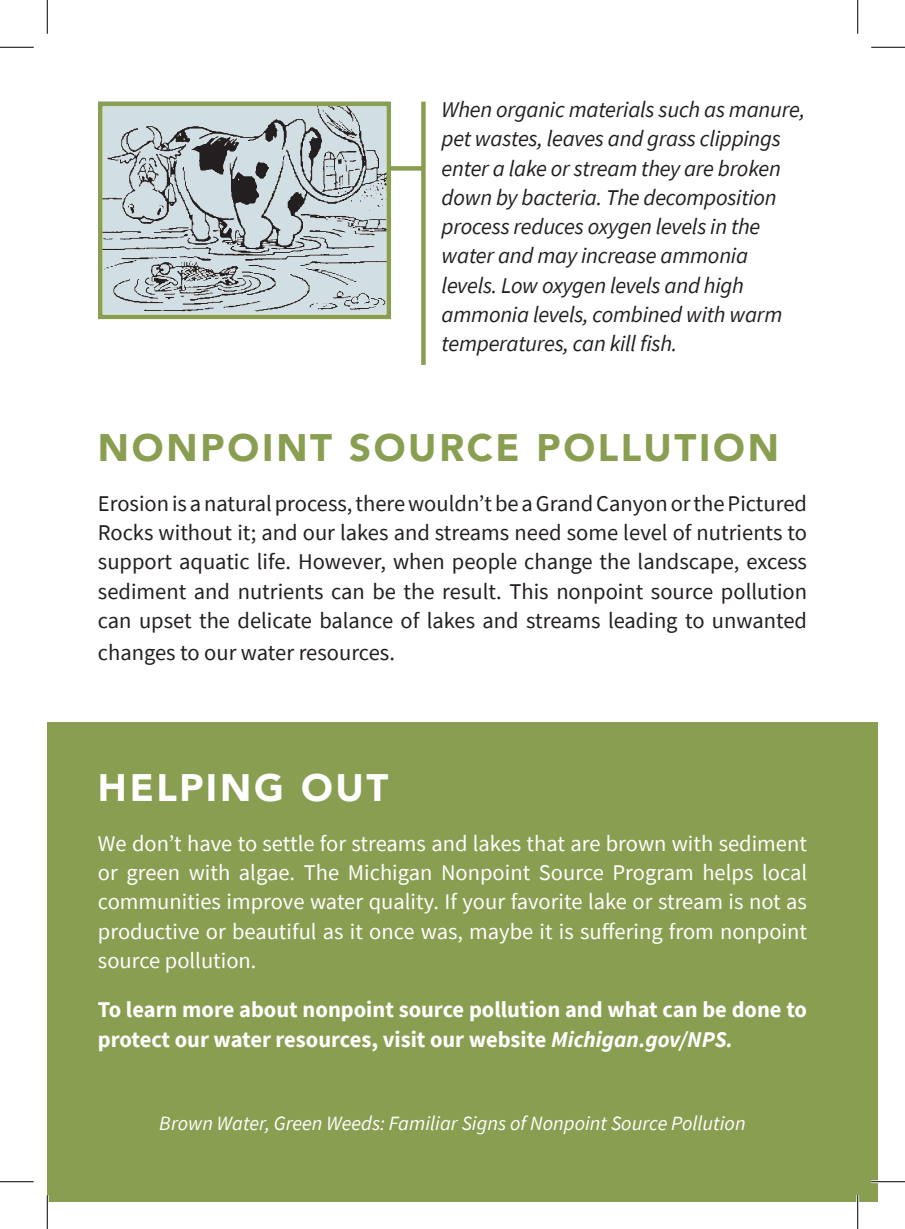
<style>
.page{position:relative;width:905px;height:1229px;background:#fff}
.page>*{position:absolute;margin:0;border:0;box-sizing:border-box;transform-origin:0 0}
.t1{font:900 38.25px "Avenir";letter-spacing:.07em;color:#899e50}
.t2{font:900 38.25px "Avenir";letter-spacing:.07em;color:#fff}
.t3{font:22.5px/29.2px "Source Sans Pro";color:#231f20;text-align:justify}
.t4{font:italic 22.5px/29.2px "Source Sans Pro";letter-spacing:-.01em;color:#231f20}
.t5{font:22.5px/29.2px "Source Sans Pro";color:#fff;text-align:justify}
.t6{font:700 22.5px/29.2px "Source Sans Pro";color:#fff}
.t7{font:italic 20.25px "Source Sans Pro";color:#fff}
.s1{font-style:italic}
</style>
<div class="page">
<div style="left:47px;top:722px;width:831px;height:480px;background:#899e50"></div>
<div style="left:390px;top:166px;width:33px;height:5px;background:#899e50"></div>
<svg style="left:421px;top:102px;width:4px;height:263px"></svg>
<img style="left:103px;top:107px;width:283px;height:207px">
<div style="left:98px;top:102px;width:293px;height:217px;border:4px solid #899e50"></div>
<hr style="left:871px;top:1180px;width:33px;height:3px;background:#fff">
<hr style="left:46px;top:1195px;width:3px;height:33px;background:#fff">
<hr style="left:856px;top:1195px;width:3px;height:33px;background:#fff">
<hr style="left:0;top:47px;width:34px;height:1px;background:#000">
<hr style="left:871px;top:47px;width:33px;height:1px;background:#000">
<hr style="left:0;top:1181px;width:34px;height:1px;background:#000">
<hr style="left:871px;top:1181px;width:33px;height:1px;background:#000">
<hr style="left:47px;top:0;width:1px;height:34px;background:#000">
<hr style="left:47px;top:1195px;width:1px;height:33px;background:#000">
<hr style="left:857px;top:0;width:1px;height:34px;background:#000">
<hr style="left:857px;top:1195px;width:1px;height:33px;background:#000">
<p class="t4" style="left:441px;top:95px;width:365px">When organic materials such as manure, pet wastes, leaves and grass clippings enter a lake or stream they are broken down by bacteria. The decomposition process reduces oxygen levels in the water and may increase ammonia levels. Low oxygen levels and high ammonia levels, combined with warm temperatures, can kill fish.</p>
<p class="t1" style="left:98px;top:415px;width:682px">NONPOINT SOURCE POLLUTION</p>
<p class="t3" style="left:98px;top:489px;width:710px">Erosion is a natural process, there wouldn’t be a Grand Canyon or the Pictured Rocks without it; and our lakes and streams need some level of nutrients to support aquatic life. However, when people change the landscape, excess sediment and nutrients can be the result. This nonpoint source pollution can upset the delicate balance of lakes and streams leading to unwanted</p>
<p class="t3" style="left:98px;top:637px;width:298px">changes to our water resources.</p>
<p class="t2" style="left:98px;top:755px;width:292px">HELPING OUT</p>
<p class="t5" style="left:98px;top:828px;width:710px">We don’t have to settle for streams and lakes that are brown with sediment or green with algae. The Michigan Nonpoint Source Program helps local communities improve water quality. If your favorite lake or stream is not as productive or beautiful as it once was, maybe it is suffering from nonpoint source pollution.</p>
<p class="t6" style="left:98px;top:995px;width:710px">To learn more about nonpoint source pollution and what can be done to protect our water resources, visit our website <span class="s1">Michigan.gov/NPS.</span></p>
<p class="t7" style="left:159px;top:1110px;width:588px">Brown Water, Green Weeds: Familiar Signs of Nonpoint Source Pollution</p>
</div>
